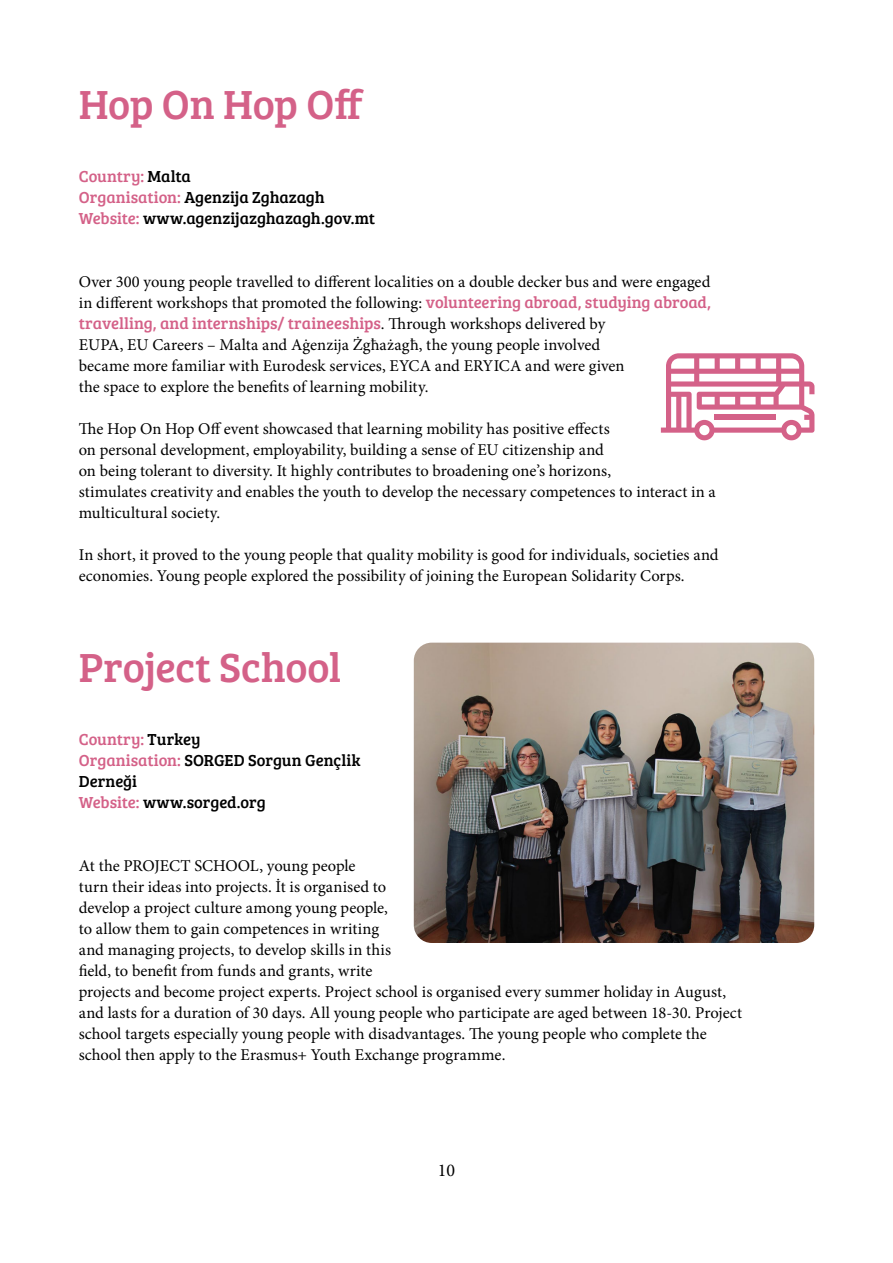
<style>
.page{position:relative;width:893px;height:1263px;background:#fff}
.page>*{position:absolute;margin:0;border:0;box-sizing:border-box;transform-origin:0 0}
.t1{font:42px "Bree Serif";letter-spacing:-.01em;color:#d46188}
.t2{font:18px "Minion Pro";color:#000}
.t3{font:16.5px/21px "Minion Pro";color:#000}
.t4{font:16.5px/21px "Bree Serif";color:#000}
.t5{font:16.5px "Bree Serif";color:#d46188}
.s1{color:#d46188}
.s2{font-family:"Bree Serif";color:#d46188}
.s3{font-family:"Minion Pro";color:#000}
</style>
<div class="page">
<img style="left:414px;top:643px;width:400px;height:300px">
<svg style="left:661px;top:353px;width:153px;height:88px"></svg>
<div style="left:715px;top:415px;width:61px;height:5px;background:#d46188"></div>
<h1 class="t1" style="left:79px;top:73px;width:287px">Hop On Hop Off</h1>
<p class="t4" style="left:79px;top:165px;width:298px"><span class="s1">Country:</span> Malta<br><span class="s1">Organisation:</span> Agenzija Zghazagh<br><span class="s1">Website:</span> www.agenzijazghazagh.gov.mt</p>
<p class="t3" style="left:79px;top:271px;width:634px">Over 300 young people travelled to different localities on a double decker bus and were engaged in different workshops that promoted the following: <span class="s2">volunteering abroad, studying abroad,</span></p>
<p class="t5" style="left:79px;top:311px;width:528px">travelling, and internships/ traineeships<span class="s3">. Through workshops delivered by</span></p>
<p class="t3" style="left:79px;top:334px;width:547px">EUPA, EU Careers – Malta and Aġenzija Żgħażagħ, the young people involved became more familiar with Eurodesk services, EYCA and ERYICA and were given the space to explore the benefits of learning mobility.</p>
<p class="t3" style="left:79px;top:418px;width:639px">The Hop On Hop Off event showcased that learning mobility has positive effects<br>on personal development, employability, building a sense of EU citizenship and<br>on being tolerant to diversity. It highly contributes to broadening one’s horizons,<br>stimulates creativity and enables the youth to develop the necessary competences to interact in a multicultural society.</p>
<p class="t3" style="left:79px;top:544px;width:641px">In short, it proved to the young people that quality mobility is good for individuals, societies and economies. Young people explored the possibility of joining the European Solidarity Corps.</p>
<h1 class="t1" style="left:79px;top:636px;width:264px">Project School</h1>
<p class="t4" style="left:79px;top:727px;width:283px"><span class="s1">Country:</span> Turkey<br><span class="s1">Organisation:</span> SORGED Sorgun Gençlik<br>Derneği<br><span class="s1">Website:</span> www.sorged.org</p>
<p class="t3" style="left:79px;top:855px;width:665px">At the PROJECT SCHOOL, young people<br>turn their ideas into projects. İt is organised to<br>develop a project culture among young people,<br>to allow them to gain competences in writing<br>and managing projects, to develop skills in this<br>field, to benefit from funds and grants, write<br>projects and become project experts. Project school is organised every summer holiday in August, and lasts for a duration of 30 days. All young people who participate are aged between 18-30. Project school targets especially young people with disadvantages. The young people who complete the school then apply to the Erasmus+ Youth Exchange programme.</p>
<p class="t2" style="left:438px;top:1158px;width:19px">10</p>
</div>
